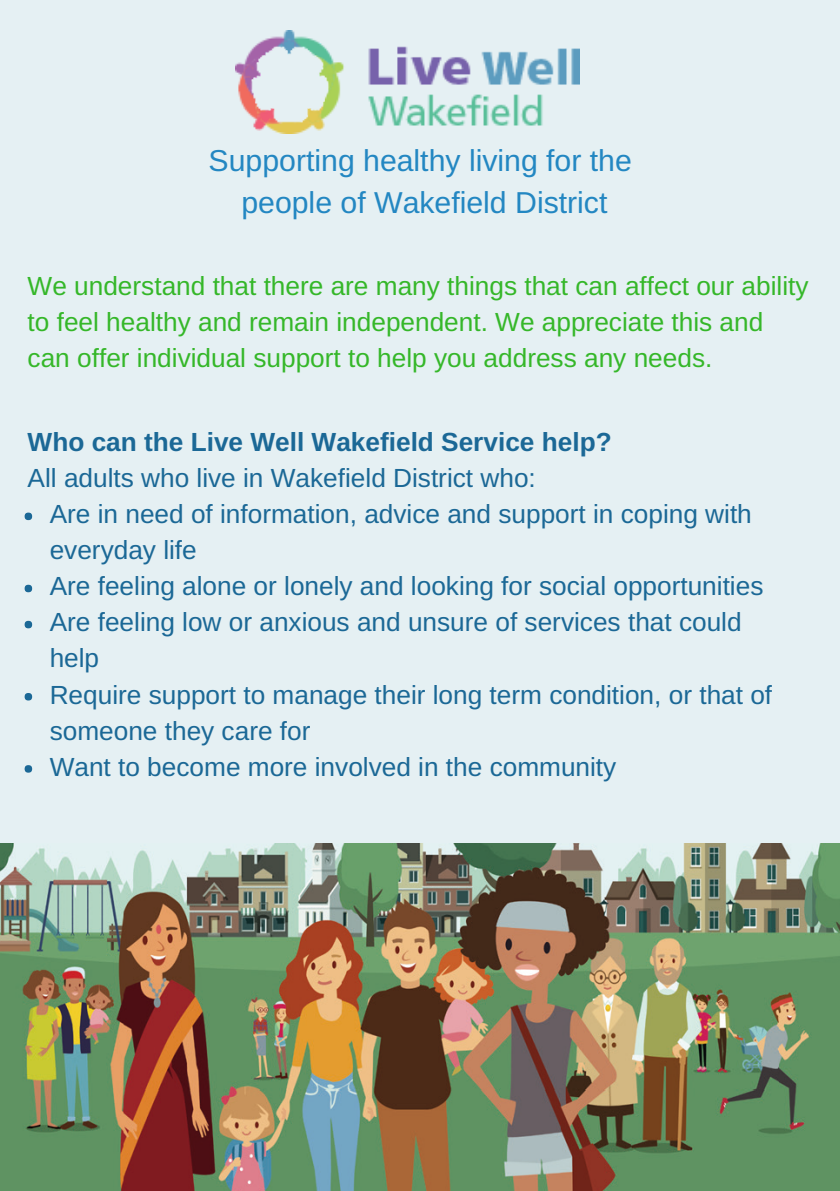
<style>
.page{position:relative;width:840px;height:1191px;background:#fff}
.page>*{position:absolute;margin:0;border:0;box-sizing:border-box;transform-origin:0 0}
.t1{font:30.2px/42px "Arimo";color:#2387c2;text-align:center}
.t2{font:26.2px/36px "Arimo";color:#1b6896}
.t3{font:26.2px/36px "Arimo";color:#35b729}
.t4{font:700 26.2px "Arimo";color:#1b6896}
</style>
<div class="page">
<div style="left:0;top:0;width:839px;height:1191px;background:#e5f0f3"></div>
<img style="left:0;top:843px;width:839px;height:347px">
<div style="left:25px;top:512px;width:7px;height:8px;background:#1b6896;border-radius:50%"></div>
<div style="left:25px;top:585px;width:7px;height:7px;background:#1b6896;border-radius:50%"></div>
<div style="left:25px;top:621px;width:7px;height:7px;background:#1b6896;border-radius:50%"></div>
<div style="left:25px;top:693px;width:7px;height:7px;background:#1b6896;border-radius:50%"></div>
<div style="left:25px;top:765px;width:7px;height:7px;background:#1b6896;border-radius:50%"></div>
<img style="left:235px;top:30px;width:344px;height:104px">
<p class="t1" style="left:208px;top:140px;width:424px">Supporting healthy living for the people of Wakefield District</p>
<p class="t3" style="left:28px;top:267px;width:782px">We understand that there are many things that can affect our ability to feel healthy and remain independent. We appreciate this and can offer individual support to help you address any needs.</p>
<p class="t4" style="left:28px;top:427px;width:585px">Who can the Live Well Wakefield Service help?</p>
<p class="t2" style="left:28px;top:460px;width:509px">All adults who live in Wakefield District who:</p>
<p class="t2" style="left:50px;top:496px;width:723px">Are in need of information, advice and support in coping with everyday life<br>Are feeling alone or lonely and looking for social opportunities Are feeling low or anxious and unsure of services that could help<br>Require support to manage their long term condition, or that of someone they care for<br>Want to become more involved in the community</p>
</div>
